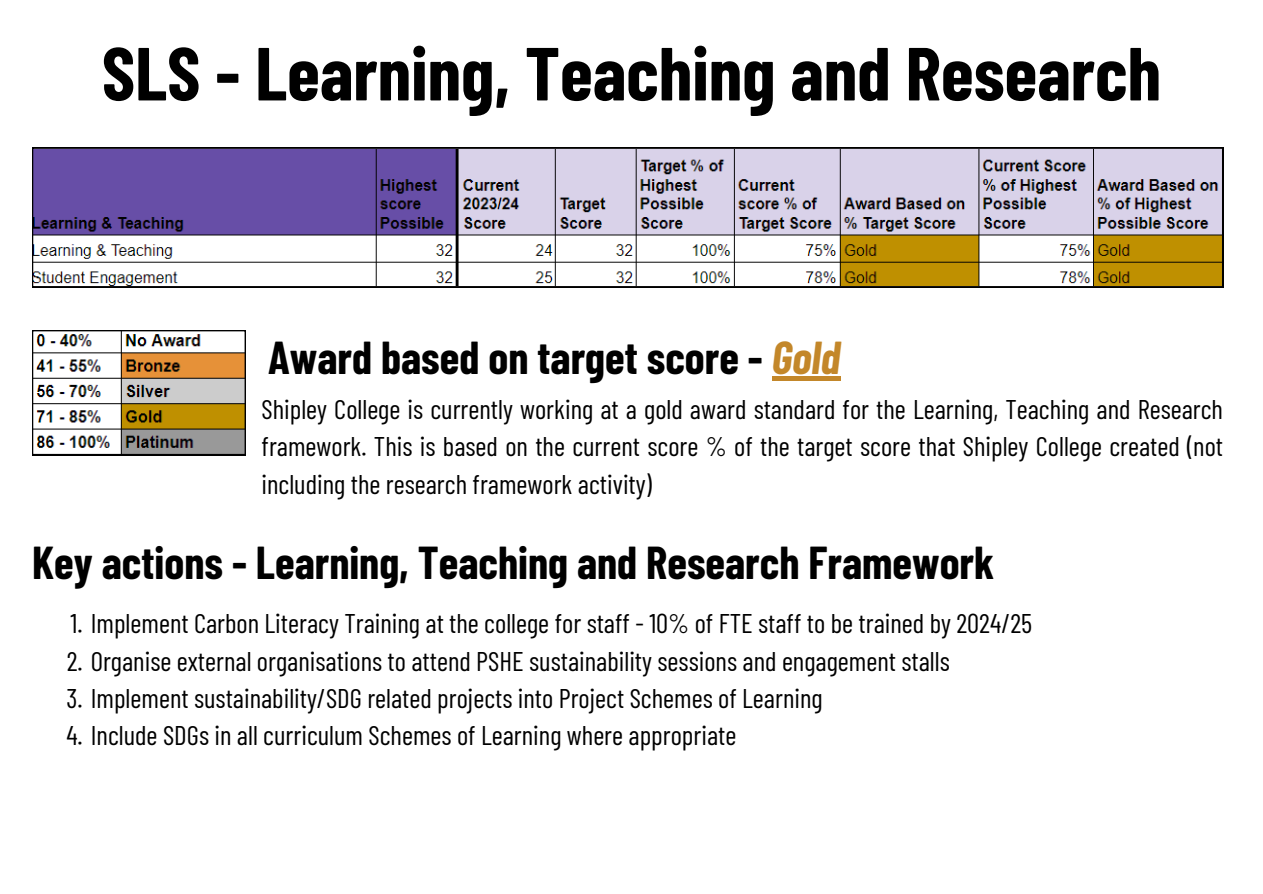
<style>
.page{position:relative;width:1263px;height:894px;background:#fff}
.page>*{position:absolute;margin:0;border:0;box-sizing:border-box;transform-origin:0 0}
.t1{font:700 75px "Barlow Condensed";color:#000}
.t2{font:700 45px "Barlow Condensed";color:#000}
.t3{font:27px/37.2px "Barlow Condensed";color:#000;text-align:justify}
.s1{font-style:italic;color:#c3872a}
</style>
<div class="page">
<img style="left:676px;top:147px;width:82px;height:1px">
<img style="left:32px;top:330px;width:214px;height:125px">
<svg style="left:32px;top:148px;width:1191px;height:139px"></svg>
<div style="left:772px;top:376px;width:68px;height:5px;background:#c3872a"></div>
<h1 class="t1" style="left:102px;top:25px;width:1061px">SLS - Learning, Teaching and Research</h1>
<h2 class="t2" style="left:268px;top:329px;width:573px">Award based on target score - <span class="s1">Gold</span></h2>
<p class="t3" style="left:261px;top:389px;width:963px">Shipley College is currently working at a gold award standard for the Learning, Teaching and Research framework. This is based on the current score % of the target score that Shipley College created (not including the research framework activity)</p>
<h2 class="t2" style="left:32px;top:533px;width:964px">Key actions - Learning, Teaching and Research Framework</h2>
<p class="t3" style="left:71px;top:603px;width:963px">1. Implement Carbon Literacy Training at the college for staff - 10% of FTE staff to be trained by 2024/25</p>
<p class="t3" style="left:67px;top:641px;width:884px">2. Organise external organisations to attend PSHE sustainability sessions and engagement stalls</p>
<p class="t3" style="left:67px;top:678px;width:758px">3. Implement sustainability/SDG related projects into Project Schemes of Learning</p>
<p class="t3" style="left:66px;top:715px;width:671px">4. Include SDGs in all curriculum Schemes of Learning where appropriate</p>
</div>
